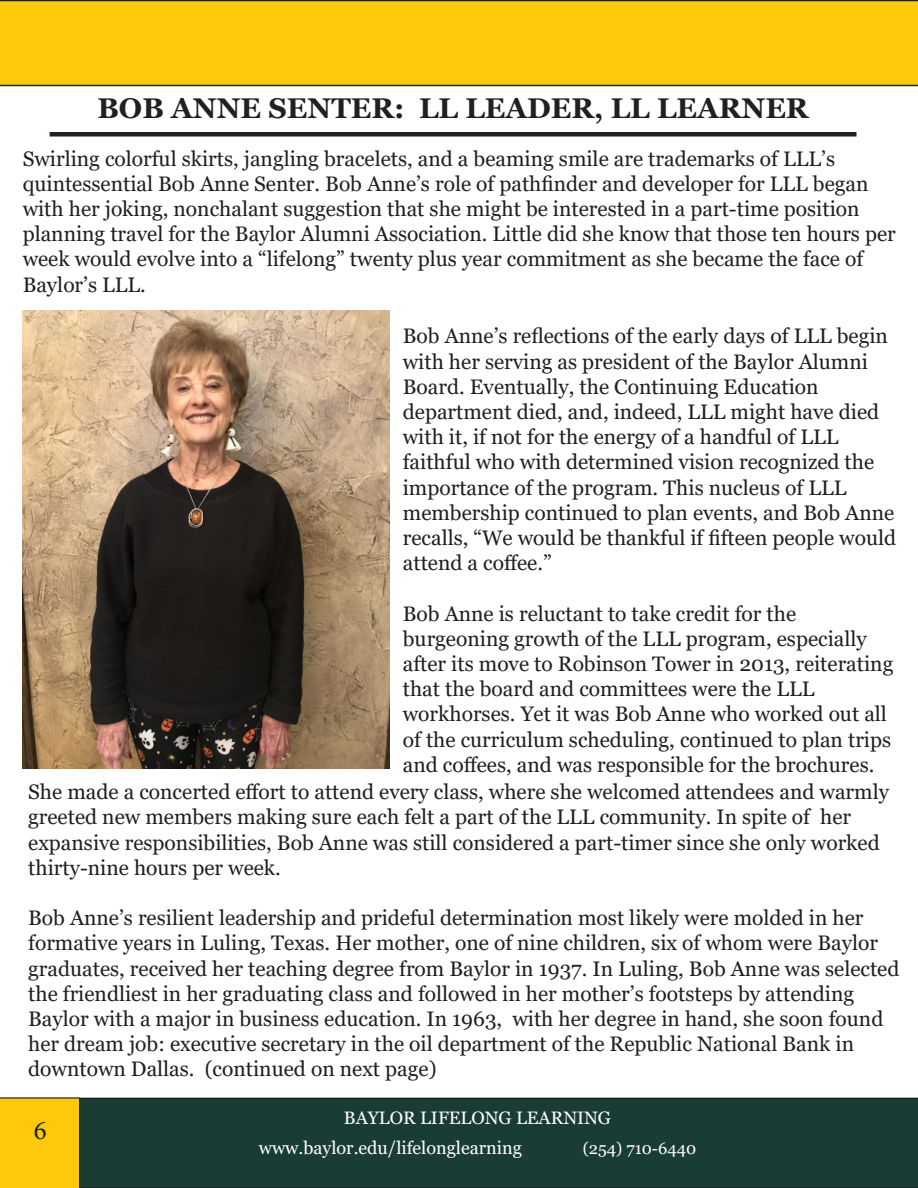
<style>
.page{position:relative;width:918px;height:1188px;background:#fff}
.page>*{position:absolute;margin:0;border:0;box-sizing:border-box;transform-origin:0 0}
.t1{font:700 28.5px "Georgia";color:#231f20}
.t2{font:27px "Minion Pro";color:#231f20}
.t3{font:21px/25.2px "Georgia";color:#231f20}
.t4{font:18px "Georgia";color:#fff}
.t5{font:16.5px "Georgia";color:#fff}
</style>
<div class="page">
<div style="left:80px;top:1098px;width:838px;height:90px;background:#193c34"></div>
<div style="left:0;top:1098px;width:80px;height:90px;background:#fec80b"></div>
<div style="left:0;top:0;width:918px;height:86px;background:#fec80b"></div>
<div style="left:50px;top:132px;width:807px;height:5px;background:#231f20"></div>
<img style="left:23px;top:311px;width:367px;height:458px">
<p class="t1" style="left:97px;top:90px;width:713px">BOB ANNE SENTER: LL LEADER, LL LEARNER</p>
<p class="t3" style="left:23px;top:146px;width:814px">Swirling colorful skirts, jangling bracelets, and a beaming smile are trademarks of LLL’s</p>
<p class="t3" style="left:23px;top:171px;width:875px">quintessential Bob Anne Senter. Bob Anne’s role of pathfinder and developer for LLL began with her joking, nonchalant suggestion that she might be interested in a part-time position planning travel for the Baylor Alumni Association. Little did she know that those ten hours per week would evolve into a “lifelong” twenty plus year commitment as she became the face of Baylor’s LLL.</p>
<p class="t3" style="left:403px;top:324px;width:487px">Bob Anne’s reflections of the early days of LLL begin with her serving as president of the Baylor Alumni<br>Board. Eventually, the Continuing Education</p>
<p class="t3" style="left:403px;top:400px;width:495px">department died, and, indeed, LLL might have died with it, if not for the energy of a handful of LLL faithful who with determined vision recognized the importance of the program. This nucleus of LLL membership continued to plan events, and Bob Anne recalls, “We would be thankful if fifteen people would attend a coffee.”</p>
<p class="t3" style="left:403px;top:601px;width:395px">Bob Anne is reluctant to take credit for the</p>
<p class="t3" style="left:403px;top:626px;width:492px">burgeoning growth of the LLL program, especially after its move to Robinson Tower in 2013, reiterating that the board and committees were the LLL</p>
<p class="t3" style="left:403px;top:702px;width:490px">workhorses. Yet it was Bob Anne who worked out all of the curriculum scheduling, continued to plan trips and coffees, and was responsible for the brochures.</p>
<p class="t3" style="left:28px;top:780px;width:862px">She made a concerted effort to attend every class, where she welcomed attendees and warmly greeted new members making sure each felt a part of the LLL community. In spite of her</p>
<p class="t3" style="left:28px;top:830px;width:853px">expansive responsibilities, Bob Anne was still considered a part-timer since she only worked</p>
<p class="t3" style="left:28px;top:855px;width:254px">thirty-nine hours per week.</p>
<p class="t3" style="left:28px;top:906px;width:837px">Bob Anne’s resilient leadership and prideful determination most likely were molded in her</p>
<p class="t3" style="left:28px;top:931px;width:873px">formative years in Luling, Texas. Her mother, one of nine children, six of whom were Baylor graduates, received her teaching degree from Baylor in 1937. In Luling, Bob Anne was selected the friendliest in her graduating class and followed in her mother’s footsteps by attending</p>
<p class="t3" style="left:28px;top:1007px;width:857px">Baylor with a major in business education. In 1963, with her degree in hand, she soon found</p>
<p class="t3" style="left:28px;top:1032px;width:827px">her dream job: executive secretary in the oil department of the Republic National Bank in</p>
<p class="t3" style="left:28px;top:1057px;width:410px">downtown Dallas. (continued on next page)</p>
<p class="t2" style="left:34px;top:1112px;width:14px">6</p>
<p class="t4" style="left:344px;top:1107px;width:269px">BAYLOR LIFELONG LEARNING</p>
<p class="t4" style="left:259px;top:1137px;width:265px">www.baylor.edu/lifelonglearning</p>
<p class="t5" style="left:583px;top:1139px;width:115px">(254) 710-6440</p>
</div>
